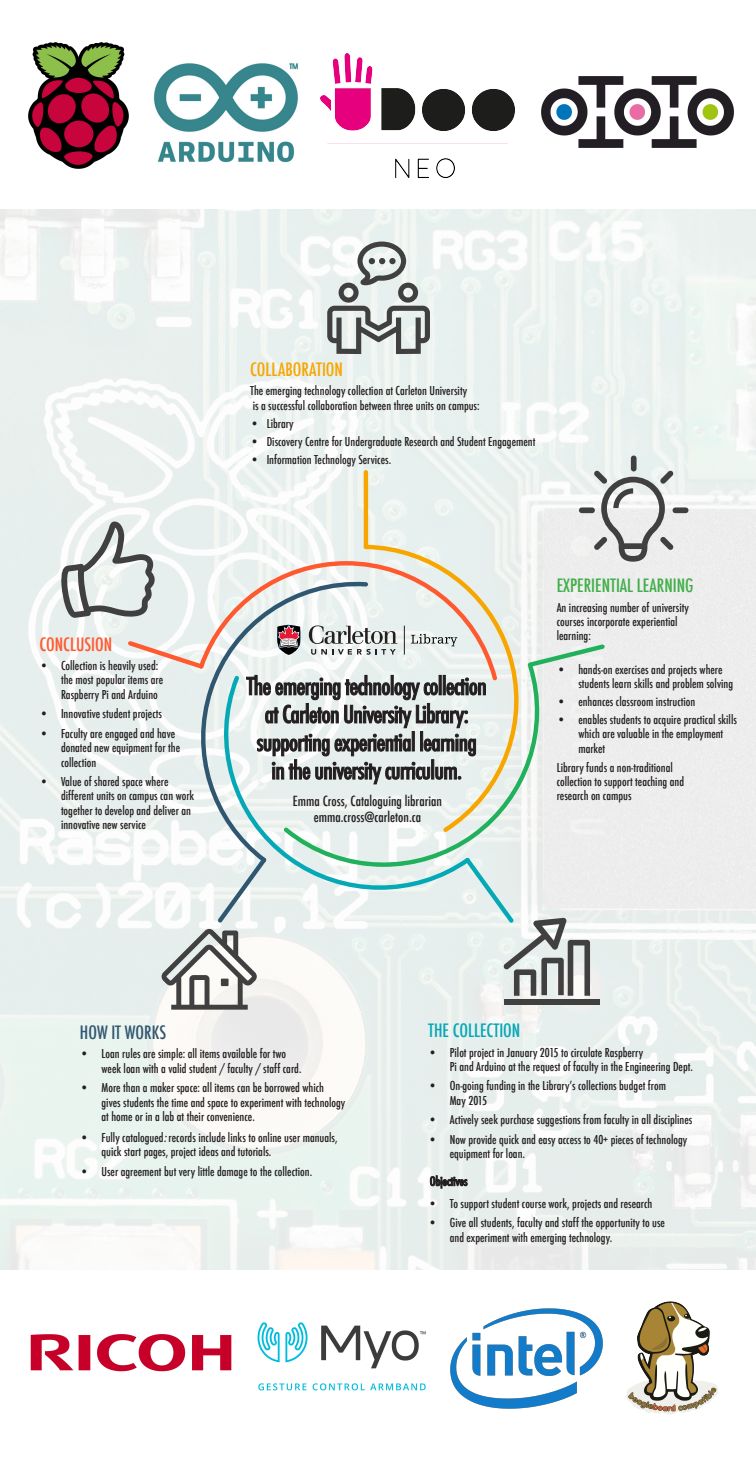
<style>
.page{position:relative;width:756px;height:1469px;background:#fff}
.page>*{position:absolute;margin:0;border:0;box-sizing:border-box;transform-origin:0 0}
.t1{font:500 condensed 18px "Futura";color:#40ae49}
.t2{font:500 condensed 18px "Futura";color:#f7a600}
.t3{font:500 condensed 18px "Futura";color:#05a8b5}
.t4{font:500 condensed 18px "Futura";color:#ff5930}
.t5{font:500 condensed 18px "Futura";color:#305770}
.t6{font:500 condensed 13.65px "Futura";color:#231f20}
.t7{font:500 condensed 12px/14.4px "Futura";color:#231f20}
.s1{font-style:italic}
</style>
<div class="page">
<img style="left:0;top:210px;width:756px;height:1060px">
<svg style="left:188px;top:784px;width:21px;height:78px"></svg>
<svg style="left:209px;top:784px;width:256px;height:111px;fill:#e6efed"></svg>
<svg style="left:284px;top:667px;width:268px;height:207px;fill:#e6efed"></svg>
<svg style="left:364px;top:545px;width:169px;height:287px;fill:#e8efed"></svg>
<svg style="left:218px;top:857px;width:48px;height:65px"></svg>
<svg style="left:528px;top:644px;width:77px;height:23px"></svg>
<hr style="left:364px;top:470px;width:4px;height:79px;background:#f7a600;border-radius:2px">
<div style="left:504px;top:999px;width:96px;height:6px;background:#404040"></div>
<svg style="left:465px;top:858px;width:125px;height:138px"></svg>
<svg style="left:327px;top:242px;width:103px;height:112px"></svg>
<div style="left:631px;top:455px;width:6px;height:16px;background:#404040;border-radius:3px"></div>
<div style="left:579px;top:507px;width:16px;height:6px;background:#404040;border-radius:3px"></div>
<div style="left:673px;top:507px;width:15px;height:6px;background:#404040;border-radius:3px"></div>
<svg style="left:594px;top:470px;width:80px;height:92px"></svg>
<img style="left:257px;top:1322px;width:194px;height:69px">
<img style="left:321px;top:54px;width:194px;height:124px">
<img style="left:28px;top:43px;width:100px;height:125px">
<img style="left:30px;top:1334px;width:202px;height:38px">
<img style="left:451px;top:1308px;width:151px;height:100px">
<img style="left:153px;top:63px;width:145px;height:100px">
<img style="left:541px;top:76px;width:193px;height:72px">
<img style="left:626px;top:1301px;width:92px;height:114px">
<svg style="left:162px;top:929px;width:95px;height:81px"></svg>
<svg style="left:61px;top:521px;width:436px;height:263px"></svg>
<svg style="left:430px;top:1175px;width:37px;height:13px"></svg>
<p class="t4" style="left:39px;top:632px;width:74px">CONCLUSION</p>
<p class="t7" style="left:39px;top:658px;width:120px">• Collection is heavily used:</p>
<p class="t7" style="left:61px;top:673px;width:104px">the most popular items are</p>
<p class="t7" style="left:61px;top:687px;width:98px">Raspberry Pi and Arduino</p>
<p class="t7" style="left:39px;top:707px;width:124px">• Innovative student projects</p>
<p class="t7" style="left:39px;top:726px;width:137px">• Faculty are engaged and have</p>
<p class="t7" style="left:61px;top:740px;width:121px">donated new equipment for the</p>
<p class="t7" style="left:61px;top:755px;width:37px">collection</p>
<p class="t7" style="left:39px;top:774px;width:131px">• Value of shared space where</p>
<p class="t7" style="left:61px;top:789px;width:135px">different units on campus can work</p>
<p class="t7" style="left:61px;top:803px;width:132px">together to develop and deliver an</p>
<p class="t7" style="left:61px;top:818px;width:86px">innovative new service</p>
<p class="t2" style="left:250px;top:358px;width:94px">COLLABORATION</p>
<p class="t7" style="left:250px;top:384px;width:218px">The emerging technology collection at Carleton University</p>
<p class="t7" style="left:253px;top:398px;width:228px">is a successful collaboration between three units on campus:</p>
<p class="t7" style="left:250px;top:416px;width:45px">• Library</p>
<p class="t7" style="left:250px;top:434px;width:287px">• Discovery Centre for Undergraduate Research and Student Engagement</p>
<p class="t7" style="left:250px;top:452px;width:142px">• Information Technology Services.</p>
<p class="t6" style="left:293px;top:792px;width:151px">Emma Cross, Cataloguing librarian</p>
<p class="t6" style="left:314px;top:808px;width:109px">emma.cross@carleton.ca</p>
<p class="t1" style="left:557px;top:574px;width:138px">EXPERIENTIAL LEARNING</p>
<p class="t7" style="left:557px;top:600px;width:134px">An increasing number of university</p>
<p class="t7" style="left:557px;top:614px;width:122px">courses incorporate experiential</p>
<p class="t7" style="left:557px;top:629px;width:36px">learning:</p>
<p class="t7" style="left:557px;top:662px;width:167px">• hands-on exercises and projects where</p>
<p class="t7" style="left:578px;top:676px;width:156px">students learn skills and problem solving</p>
<p class="t7" style="left:557px;top:694px;width:140px">• enhances classroom instruction</p>
<p class="t7" style="left:578px;top:712px;width:160px;text-indent:-22px">• enables students to acquire practical skills which are valuable in the employment</p>
<p class="t7" style="left:578px;top:741px;width:28px">market</p>
<p class="t7" style="left:557px;top:760px;width:118px">Library funds a non-traditional</p>
<p class="t7" style="left:557px;top:774px;width:129px">collection to support teaching and</p>
<p class="t7" style="left:557px;top:789px;width:76px">research on campus</p>
<p class="t5" style="left:80px;top:1021px;width:88px">HOW IT WORKS</p>
<p class="t7" style="left:80px;top:1047px;width:208px">• Loan rules are simple: all items available for two</p>
<p class="t7" style="left:102px;top:1061px;width:201px">week loan with a valid student / faculty / staff card.</p>
<p class="t7" style="left:80px;top:1080px;width:246px">• More than a maker space: all items can be borrowed which</p>
<p class="t7" style="left:102px;top:1095px;width:245px">gives students the time and space to experiment with technology</p>
<p class="t7" style="left:102px;top:1109px;width:155px">at home or in a lab at their convenience.</p>
<p class="t7" style="left:80px;top:1130px;width:259px">• Fully catalogued<span class="s1">:</span>records include links to online user manuals,</p>
<p class="t7" style="left:102px;top:1145px;width:171px">quick start pages, project ideas and tutorials.</p>
<p class="t7" style="left:80px;top:1164px;width:234px">• User agreement but very little damage to the collection.</p>
<p class="t3" style="left:428px;top:1019px;width:94px">THE COLLECTION</p>
<p class="t7" style="left:428px;top:1045px;width:216px">• Pilot project in January 2015 to circulate Raspberry</p>
<p class="t7" style="left:450px;top:1059px;width:245px">Pi and Arduino at the request of faculty in the Engineering Dept.</p>
<p class="t7" style="left:428px;top:1079px;width:239px">• On-going funding in the Library’s collections budget from</p>
<p class="t7" style="left:450px;top:1093px;width:39px">May 2015</p>
<p class="t7" style="left:428px;top:1113px;width:266px">• Actively seek purchase suggestions from faculty in all disciplines</p>
<p class="t7" style="left:428px;top:1132px;width:260px">• Now provide quick and easy access to 40+ pieces of technology</p>
<p class="t7" style="left:450px;top:1146px;width:77px">equipment for loan.</p>
<p class="t7" style="left:428px;top:1196px;width:226px">• To support student course work, projects and research</p>
<p class="t7" style="left:428px;top:1216px;width:238px">• Give all students, faculty and staff the opportunity to use</p>
<p class="t7" style="left:450px;top:1230px;width:164px">and experiment with emerging technology.</p>
</div>
